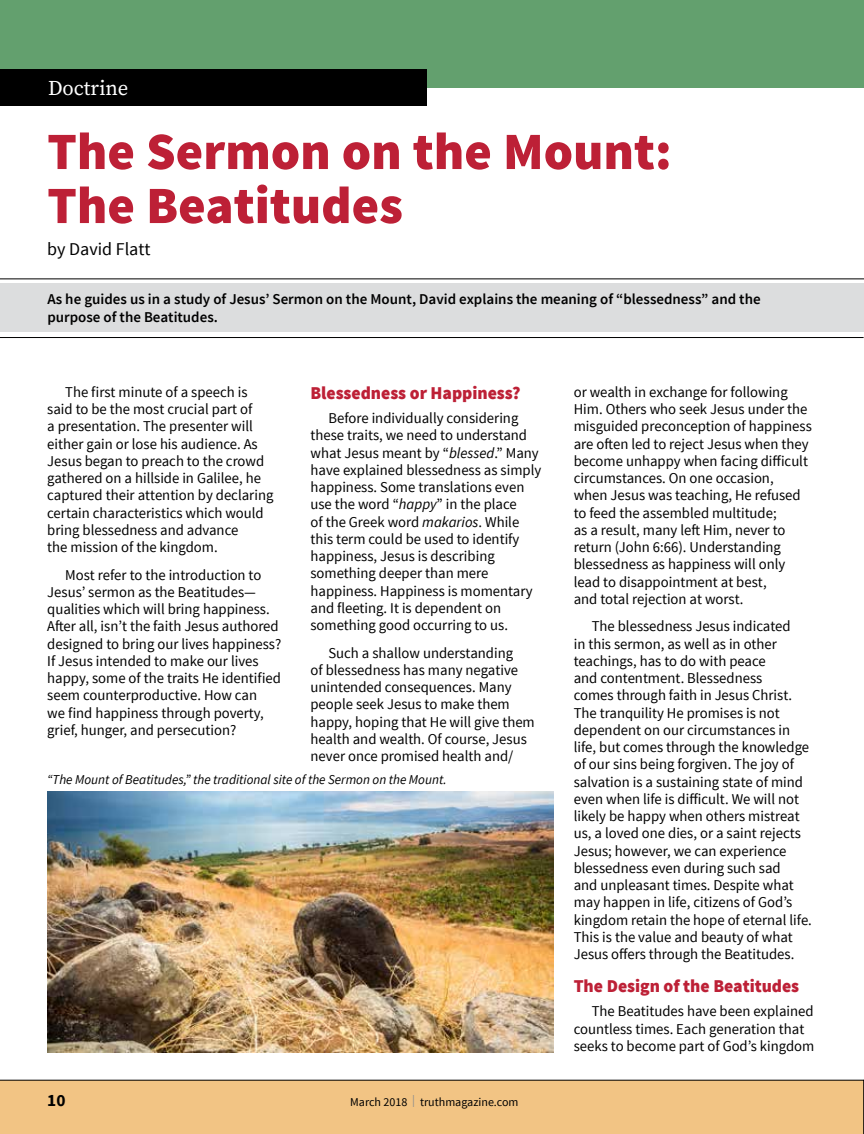
<style>
.page{position:relative;width:864px;height:1134px;background:#fff}
.page>*{position:absolute;margin:0;border:0;box-sizing:border-box;transform-origin:0 0}
.t1{font:900 52.5px/54px "Source Sans Pro";color:#bd2036}
.t2{font:21px "Source Serif Pro";color:#fff}
.t3{font:900 18px "Source Sans Pro";letter-spacing:-.005em;color:#bd2036}
.t4{font:18px "Source Sans Pro";color:#000}
.t5{font:700 17.25px "Source Sans Pro";color:#000}
.t6{font:15px/17.2px "Source Sans Pro";color:#000}
.t7{font:600 15px/18px "Source Sans Pro";color:#000}
.t8{font:italic 13.5px "Source Sans Pro";color:#000}
.t9{font:12px "Source Sans Pro";color:#000}
.s1{font-style:italic}
.s2{color:#8a8c8e}
</style>
<div class="page">
<div style="left:0;top:0;width:864px;height:88px;background:#63a06e"></div>
<div style="left:0;top:1080px;width:863px;height:54px;background:#f2c484"></div>
<svg style="left:863px;top:1080px;width:1px;height:54px"></svg>
<div style="left:0;top:284px;width:864px;height:48px;background:#dcddde"></div>
<hr style="left:0;top:279px;width:864px;height:1px;background:#000">
<hr style="left:0;top:337px;width:864px;height:1px;background:#000">
<div style="left:0;top:70px;width:427px;height:36px;background:#000"></div>
<img style="left:47px;top:792px;width:507px;height:261px">
<h2 class="t2" style="left:48px;top:76px;width:82px">Doctrine</h2>
<h1 class="t1" style="left:47px;top:127px;width:626px">The Sermon on the Mount:<br>The Beatitudes</h1>
<p class="t4" style="left:47px;top:238px;width:105px">by David Flatt</p>
<p class="t7" style="left:47px;top:291px;width:715px">As he guides us in a study of Jesus’ Sermon on the Mount, David explains the meaning of “blessedness” and the purpose of the Beatitudes.</p>
<p class="t6" style="left:47px;top:383px;width:228px;text-indent:18px">The first minute of a speech is said to be the most crucial part of<br>a presentation. The presenter will either gain or lose his audience. As Jesus began to preach to the crowd gathered on a hillside in Galilee, he captured their attention by declaring certain characteristics which would bring blessedness and advance<br>the mission of the kingdom.</p>
<p class="t6" style="left:47px;top:566px;width:236px;text-indent:18px">Most refer to the introduction to Jesus’ sermon as the Beatitudes— qualities which will bring happiness.<br>After all, isn’t the faith Jesus authored designed to bring our lives happiness?<br>If Jesus intended to make our lives happy, some of the traits He identified seem counterproductive. How can<br>we find happiness through poverty, grief, hunger, and persecution?</p>
<p class="t3" style="left:310px;top:381px;width:212px">Blessedness or Happiness?</p>
<p class="t6" style="left:311px;top:410px;width:232px;text-indent:18px">Before individually considering these traits, we need to understand what Jesus meant by “<span class="s1">blessed</span>.” Many have explained blessedness as simply happiness. Some translations even use the word “<span class="s1">happy</span>” in the place<br>of the Greek word <span class="s1">makarios</span>. While this term could be used to identify happiness, Jesus is describing something deeper than mere happiness. Happiness is momentary and fleeting. It is dependent on something good occurring to us.</p>
<p class="t6" style="left:311px;top:644px;width:226px;text-indent:18px">Such a shallow understanding<br>of blessedness has many negative unintended consequences. Many people seek Jesus to make them happy, hoping that He will give them health and wealth. Of course, Jesus never once promised health and/</p>
<p class="t8" style="left:47px;top:771px;width:401px">“The Mount of Beatitudes,” the traditional site of the Sermon on the Mount.</p>
<p class="t5" style="left:47px;top:1090px;width:20px">10</p>
<p class="t9" style="left:350px;top:1095px;width:170px">March 2018 <span class="s2">|</span> truthmagazine.com</p>
<p class="t6" style="left:574px;top:383px;width:240px">or wealth in exchange for following Him. Others who seek Jesus under the misguided preconception of happiness are often led to reject Jesus when they become unhappy when facing difficult circumstances. On one occasion,<br>when Jesus was teaching, He refused to feed the assembled multitude;<br>as a result, many left Him, never to return (John 6:66). Understanding blessedness as happiness will only lead to disappointment at best,<br>and total rejection at worst.</p>
<p class="t6" style="left:574px;top:618px;width:240px;text-indent:18px">The blessedness Jesus indicated<br>in this sermon, as well as in other teachings, has to do with peace<br>and contentment. Blessedness<br>comes through faith in Jesus Christ.<br>The tranquility He promises is not dependent on our circumstances in life, but comes through the knowledge of our sins being forgiven. The joy of salvation is a sustaining state of mind even when life is difficult. We will not likely be happy when others mistreat us, a loved one dies, or a saint rejects Jesus; however, we can experience blessedness even during such sad<br>and unpleasant times. Despite what may happen in life, citizens of God’s kingdom retain the hope of eternal life.<br>This is the value and beauty of what Jesus offers through the Beatitudes.</p>
<p class="t3" style="left:574px;top:975px;width:227px">The Design of the Beatitudes</p>
<p class="t6" style="left:574px;top:1003px;width:242px;text-indent:18px">The Beatitudes have been explained countless times. Each generation that seeks to become part of God’s kingdom</p>
</div>
